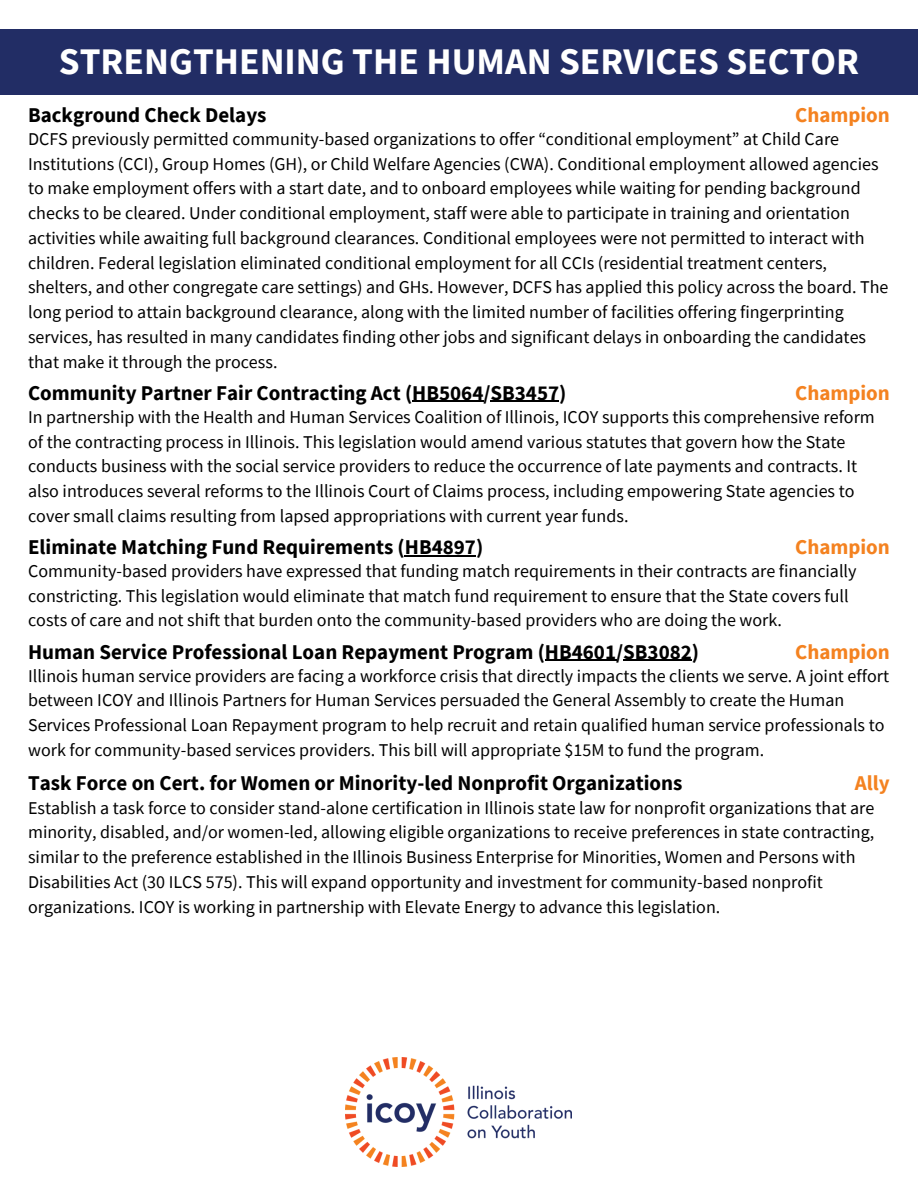
<style>
.page{position:relative;width:918px;height:1188px;background:#fff}
.page>*{position:absolute;margin:0;border:0;box-sizing:border-box;transform-origin:0 0}
.t1{font:700 37.5px "Source Sans Pro";color:#fff}
.t2{font:700 21px "Source Sans Pro";color:#000}
.t3{font:700 21px "Source Sans Pro";color:#f48220}
.t4{font:18px/24.8px "Source Sans Pro";color:#000}
</style>
<div class="page">
<img style="left:346px;top:1058px;width:226px;height:109px">
<div style="left:0;top:29px;width:918px;height:66px;background:#222d65"></div>
<hr style="left:545px;top:660px;width:71px;height:1px;background:#000">
<hr style="left:623px;top:660px;width:69px;height:1px;background:#000">
<hr style="left:405px;top:555px;width:71px;height:1px;background:#000">
<hr style="left:412px;top:401px;width:71px;height:1px;background:#000">
<hr style="left:491px;top:401px;width:68px;height:1px;background:#000">
<h1 class="t1" style="left:59px;top:37px;width:802px">STRENGTHENING THE HUMAN SERVICES SECTOR</h1>
<p class="t2" style="left:28px;top:101px;width:240px">Background Check Delays</p>
<p class="t4" style="left:28px;top:126px;width:862px">DCFS previously permitted community-based organizations to offer “conditional employment” at Child Care Institutions (CCI), Group Homes (GH), or Child Welfare Agencies (CWA). Conditional employment allowed agencies to make employment offers with a start date, and to onboard employees while waiting for pending background checks to be cleared. Under conditional employment, staff were able to participate in training and orientation activities while awaiting full background clearances. Conditional employees were not permitted to interact with children. Federal legislation eliminated conditional employment for all CCIs (residential treatment centers, shelters, and other congregate care settings) and GHs. However, DCFS has applied this policy across the board. The long period to attain background clearance, along with the limited number of facilities offering fingerprinting services, has resulted in many candidates finding other jobs and significant delays in onboarding the candidates that make it through the process.</p>
<p class="t3" style="left:795px;top:101px;width:96px">Champion</p>
<p class="t2" style="left:28px;top:379px;width:540px">Community Partner Fair Contracting Act (HB5064/SB3457)</p>
<p class="t4" style="left:28px;top:404px;width:848px">In partnership with the Health and Human Services Coalition of Illinois, ICOY supports this comprehensive reform of the contracting process in Illinois. This legislation would amend various statutes that govern how the State conducts business with the social service providers to reduce the occurrence of late payments and contracts. It also introduces several reforms to the Illinois Court of Claims process, including empowering State agencies to cover small claims resulting from lapsed appropriations with current year funds.</p>
<p class="t3" style="left:795px;top:379px;width:96px">Champion</p>
<p class="t2" style="left:28px;top:533px;width:457px">Eliminate Matching Fund Requirements (HB4897)</p>
<p class="t4" style="left:28px;top:558px;width:830px">Community-based providers have expressed that funding match requirements in their contracts are financially constricting. This legislation would eliminate that match fund requirement to ensure that the State covers full costs of care and not shift that burden onto the community-based providers who are doing the work.</p>
<p class="t3" style="left:795px;top:533px;width:96px">Champion</p>
<p class="t2" style="left:28px;top:638px;width:673px">Human Service Professional Loan Repayment Program (HB4601/SB3082)</p>
<p class="t4" style="left:28px;top:663px;width:863px">Illinois human service providers are facing a workforce crisis that directly impacts the clients we serve. A joint effort between ICOY and Illinois Partners for Human Services persuaded the General Assembly to create the Human Services Professional Loan Repayment program to help recruit and retain qualified human service professionals to work for community-based services providers. This bill will appropriate $15M to fund the program.</p>
<p class="t3" style="left:795px;top:638px;width:96px">Champion</p>
<p class="t2" style="left:28px;top:770px;width:656px">Task Force on Cert. for Women or Minority-led Nonprofit Organizations</p>
<p class="t4" style="left:28px;top:795px;width:848px">Establish a task force to consider stand-alone certification in Illinois state law for nonprofit organizations that are minority, disabled, and/or women-led, allowing eligible organizations to receive preferences in state contracting, similar to the preference established in the Illinois Business Enterprise for Minorities, Women and Persons with Disabilities Act (30 ILCS 575). This will expand opportunity and investment for community-based nonprofit organizations. ICOY is working in partnership with Elevate Energy to advance this legislation.</p>
<p class="t3" style="left:855px;top:770px;width:36px">Ally</p>
</div>
